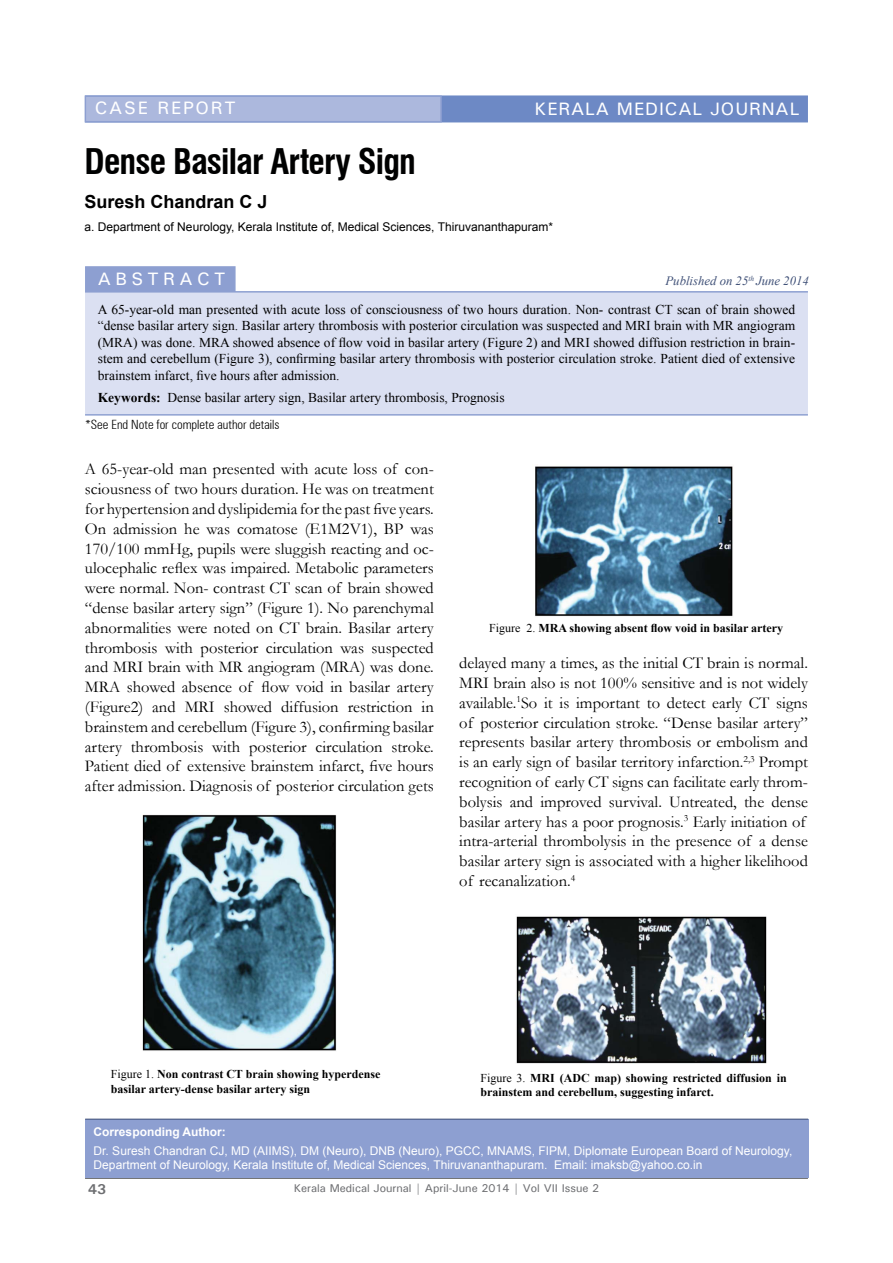
<style>
.page{position:relative;width:893px;height:1263px;background:#fff}
.page>*{position:absolute;margin:0;border:0;box-sizing:border-box;transform-origin:0 0}
.t1{font:700 condensed 34.5px "Swiss 721 BT";letter-spacing:-.025em;color:#000101}
.t2{font:500 18px "Univers";letter-spacing:.05em;color:#fff}
.Title_Name{font:700 18px "Arial";color:#000}
.t3{font:500 18px "Univers";letter-spacing:.1em;color:#fff}
.t4{font:500 18px "Univers";letter-spacing:.25em;color:#fff}
.Para_1{font:16.5px/19.8px "Garamond";color:#000;text-align:justify}
.t5{font:700 14.25px "Univers";color:#6d6e71}
.Abstract{font:13.5px/16.5px "Times New Roman";color:#000;text-align:justify}
.t6{font:300 condensed 12.75px "Zurich BT";color:#000}
.t7{font:italic 12.75px "Times New Roman";color:#3f5077}
.Para_1-2{font:700 12px/14.4px "Times New Roman";color:#000}
.Corresponding_Author{font:12px/14.4px "Arial";color:#fff}
.Title_Name-2{font:12px "Arial";color:#000}
.t8{font:700 12px "Arial";color:#fff}
.t9{font:500 11.25px "Univers";color:#6d6e71}
.s1{font-weight:700}
.s2{font-weight:400}
</style>
<div class="page">
<hr style="left:85px;top:1178px;width:723px;height:1px;background:#58595b">
<div style="left:85px;top:95px;width:723px;height:27px;background:#6d89c5;border:2px solid #6d89c5"></div>
<div style="left:85px;top:95px;width:357px;height:27px;background:#acb8dd;border:2px solid #8d9fd1"></div>
<div style="left:85px;top:1119px;width:723px;height:59px;background:#8d9fd1"></div>
<hr style="left:85px;top:1119px;width:723px;height:1px;background:#3f5077">
<div style="left:85px;top:266px;width:151px;height:26px;background:#8d9fd1;border:2px solid #8d9fd1"></div>
<div style="left:85px;top:293px;width:723px;height:121px;background:#dbe0f2"></div>
<hr style="left:85px;top:291px;width:723px;height:2px;background:#8d9fd1">
<hr style="left:85px;top:414px;width:723px;height:2px;background:#8d9fd1">
<img style="left:142px;top:814px;width:195px;height:237px">
<img style="left:535px;top:466px;width:198px;height:151px">
<img style="left:515px;top:916px;width:252px;height:147px">
<p class="t3" style="left:95px;top:97px;width:142px">CASE REPORT</p>
<p class="t2" style="left:534px;top:97px;width:266px">KERALA MEDICAL JOURNAL</p>
<p class="t1" style="left:85px;top:141px;width:333px">Dense Basilar Artery Sign</p>
<p class="Title_Name" style="left:85px;top:190px;width:185px">Suresh Chandran C J</p>
<p class="Title_Name-2" style="left:85px;top:219px;width:470px">a. Department of Neurology, Kerala Institute of, Medical Sciences, Thiruvananthapuram*</p>
<p class="t4" style="left:98px;top:267px;width:129px">ABSTRACT</p>
<p class="Abstract" style="left:98px;top:301px;width:699px">A 65-year-old man presented with acute loss of consciousness of two hours duration. Non- contrast CT scan of brain showed “dense basilar artery sign. Basilar artery thrombosis with posterior circulation was suspected and MRI brain with MR angiogram (MRA) was done. MRA showed absence of flow void in basilar artery (Figure 2) and MRI showed diffusion restriction in brain&shy;stem and cerebellum (Figure 3), confirming basilar artery thrombosis with posterior circulation stroke. Patient died of extensive brainstem infarct, five hours after admission.</p>
<p class="Abstract" style="left:98px;top:389px;width:408px"><span class="s1">Keywords:</span> Dense basilar artery sign, Basilar artery thrombosis, Prognosis</p>
<p class="t6" style="left:85px;top:416px;width:196px">*See End Note for complete author details</p>
<p class="t7" style="left:665px;top:272px;width:145px">Published on 25<sup>th</sup> June 2014</p>
<p class="Para_1" style="left:85px;top:459px;width:350px">A 65-year-old man presented with acute loss of con&shy;sciousness of two hours duration. He was on treatment for hypertension and dyslipidemia for the past five years.<br>On admission he was comatose (E1M2V1), BP was 170/100 mmHg, pupils were sluggish reacting and oc&shy;ulocephalic reflex was impaired. Metabolic parameters were normal. Non- contrast CT scan of brain showed “dense basilar artery sign” (Figure 1). No parenchymal abnormalities were noted on CT brain. Basilar artery thrombosis with posterior circulation was suspected and MRI brain with MR angiogram (MRA) was done.<br>MRA showed absence of flow void in basilar artery (Figure2) and MRI showed diffusion restriction in brainstem and cerebellum (Figure 3), confirming basilar artery thrombosis with posterior circulation stroke.<br>Patient died of extensive brainstem infarct, five hours after admission. Diagnosis of posterior circulation gets</p>
<p class="Para_1-2" style="left:489px;top:620px;width:296px"><span class="s2">Figure 2.</span> MRA showing absent flow void in basilar artery</p>
<p class="Para_1" style="left:459px;top:653px;width:350px;text-align:left">delayed many a times, as the initial CT brain is normal.<br>MRI brain also is not 100% sensitive and is not widely available.<sup>1</sup>So it is important to detect early CT signs of posterior circulation stroke. “Dense basilar artery” represents basilar artery thrombosis or embolism and is an early sign of basilar territory infarction.<sup>2,3</sup> Prompt recognition of early CT signs can facilitate early throm&shy;bolysis and improved survival. Untreated, the dense basilar artery has a poor prognosis.<sup>3</sup> Early initiation of intra-arterial thrombolysis in the presence of a dense basilar artery sign is associated with a higher likelihood of recanalization.<sup>4</sup></p>
<p class="Para_1-2" style="left:111px;top:1067px;width:271px"><span class="s2">Figure 1.</span> Non contrast CT brain showing hyperdense basilar artery-dense basilar artery sign</p>
<p class="Para_1-2" style="left:480px;top:1070px;width:308px"><span class="s2">Figure 3.</span> MRI (ADC map) showing restricted diffusion in brainstem and cerebellum, suggesting infarct.</p>
<p class="t8" style="left:94px;top:1124px;width:134px">Corresponding Author:</p>
<p class="Corresponding_Author" style="left:94px;top:1144px;width:700px">Dr. Suresh Chandran CJ, MD (AIIMS), DM (Neuro), DNB (Neuro), PGCC, MNAMS, FIPM, Diplomate European Board of Neurology,<br>Department of Neurology, Kerala Institute of, Medical Sciences, Thiruvananthapuram. Email: imaksb@yahoo.co.in</p>
<p class="t5" style="left:88px;top:1180px;width:19px">43</p>
<p class="t9" style="left:294px;top:1181px;width:307px">Kerala Medical Journal | April-June 2014 | Vol VII Issue 2</p>
</div>
